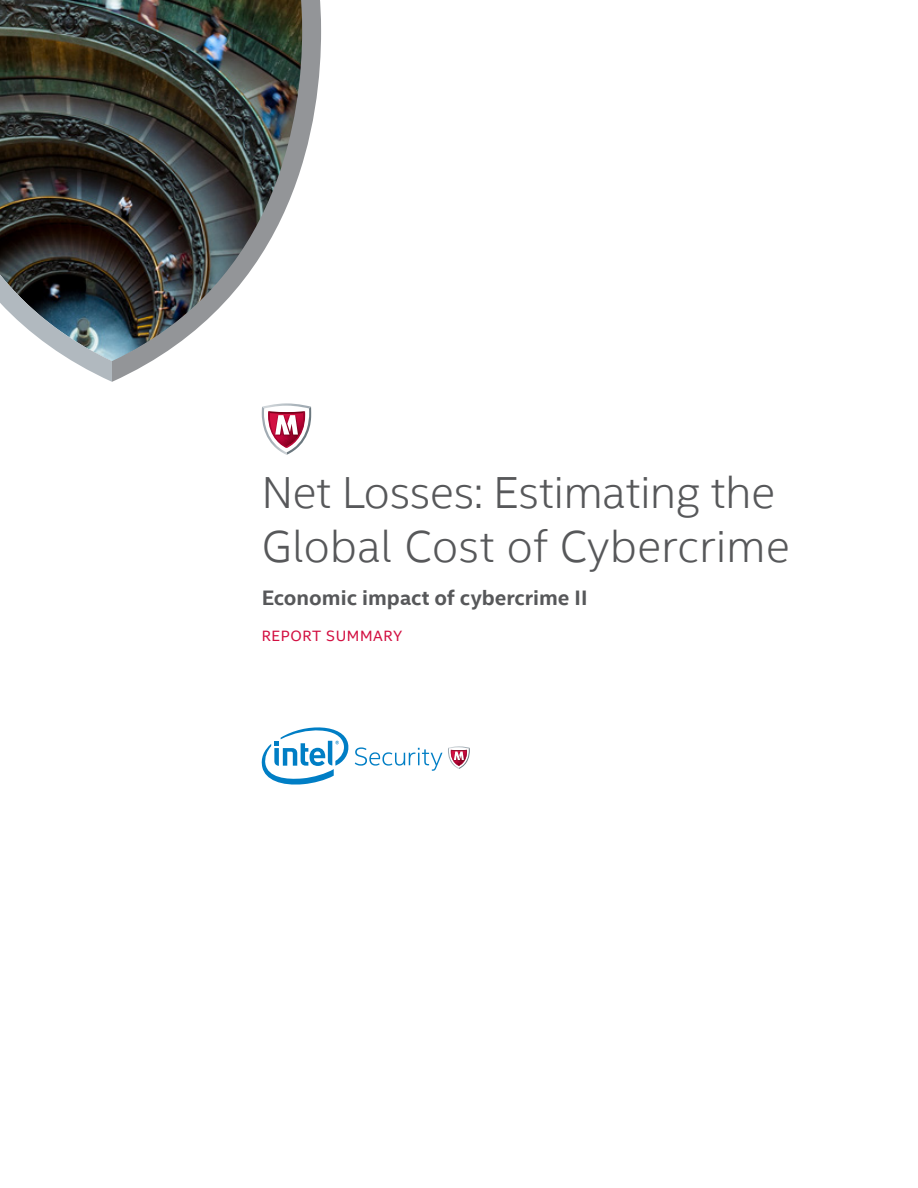
<style>
.page{position:relative;width:918px;height:1188px;background:#fff}
.page>*{position:absolute;margin:0;border:0;box-sizing:border-box;transform-origin:0 0}
.t1{font:300 45px/54px "Intel Clear";letter-spacing:-.005em;color:#57585a}
.t2{font:700 21px "Intel Clear";color:#57585a}
.t3{font:15px "Intel Clear";letter-spacing:.04em;color:#d20f41}
</style>
<div class="page">
<img style="left:0;top:0;width:318px;height:382px">
<svg style="left:262px;top:403px;width:49px;height:52px"></svg>
<svg style="left:262px;top:727px;width:208px;height:58px"></svg>
<p class="t1" style="left:262px;top:466px;width:530px">Net Losses: Estimating the<br>Global Cost of Cybercrime</p>
<p class="t2" style="left:262px;top:585px;width:327px">Economic impact of cybercrime II</p>
<p class="t3" style="left:262px;top:627px;width:142px">REPORT SUMMARY</p>
</div>
